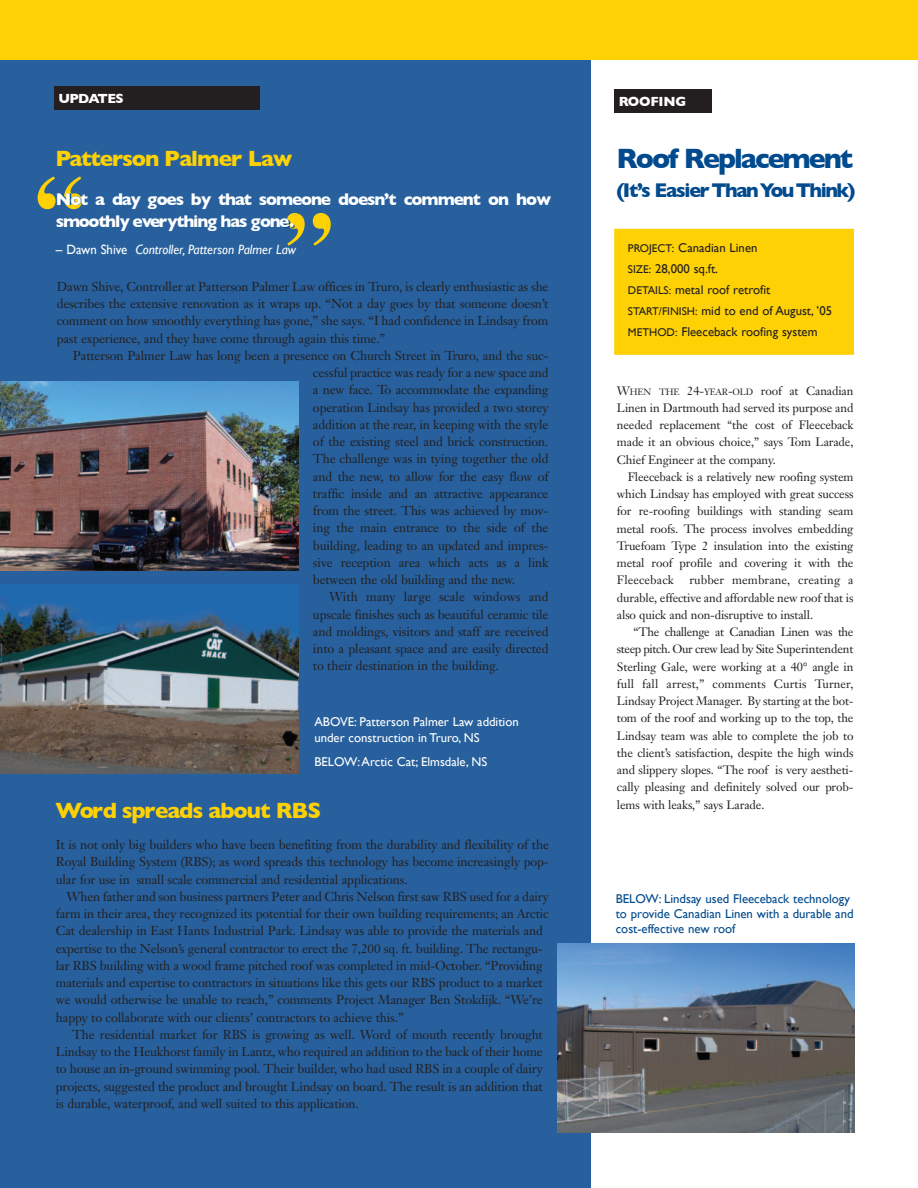
<style>
.page{position:relative;width:918px;height:1188px;background:#fff}
.page>*{position:absolute;margin:0;border:0;box-sizing:border-box;transform-origin:0 0}
.t1{font:700 97.5px "Times";color:#fed105}
.t2{font:700 28.5px "Gill Sans";letter-spacing:-.07em;color:#004a8d}
.t3{font:700 22.5px "Gill Sans";letter-spacing:-.05em;color:#fed105}
.t4{font:700 20.25px "Gill Sans";letter-spacing:-.075em;color:#004a8d}
.t5{font:700 17.25px/22.5px "Gill Sans";letter-spacing:-.065em;color:#fff}
.t6{font:italic 13.5px "Gill Sans";color:#fff}
.t7{font:700 13.5px "Gill Sans";letter-spacing:-.055em;color:#fff}
.t8{font:700 13.5px "Gill Sans";letter-spacing:-.01em;color:#fff}
.t9{font:12.75px/17.2px "Janson Text";letter-spacing:-.01em;color:#231f20;text-align:justify}
.t10{font:12.75px/21px "Gill Sans";color:#231f20}
.t11{font:12.75px/15px "Gill Sans";color:#004a8d}
.t12{font:12.75px/16.5px "Gill Sans";color:#fff}
.t13{font:12px/17.2px "Janson Text";letter-spacing:-.01em;color:#231f20;text-align:justify}
.s1{font-style:normal}
.s2{font-size:11.25px}
.s3{font-size:9px}
</style>
<div class="page">
<div style="left:0;top:0;width:590px;height:1188px;background:#27609d"></div>
<div style="left:0;top:0;width:918px;height:60px;background:#fed105"></div>
<div style="left:54px;top:86px;width:206px;height:24px;background:#231f20"></div>
<div style="left:614px;top:89px;width:98px;height:24px;background:#231f20"></div>
<div style="left:615px;top:229px;width:238px;height:125px;background:#fed105"></div>
<div style="left:614px;top:229px;width:240px;height:126px;border:1px solid #fed105"></div>
<img style="left:0;top:382px;width:298px;height:189px">
<img style="left:0;top:585px;width:298px;height:189px">
<img style="left:558px;top:943px;width:297px;height:189px">
<p class="t7" style="left:59px;top:91px;width:67px">UPDATES</p>
<h3 class="t3" style="left:56px;top:145px;width:238px">Patterson Palmer Law</h3>
<h3 class="t5" style="left:56px;top:187px;width:497px">Not a day goes by that someone doesn’t comment on how smoothly everything has gone.</h3>
<p class="t6" style="left:56px;top:242px;width:242px"><span class="s1">– Dawn Shive</span> Controller, Patterson Palmer Law</p>
<h1 class="t1" style="left:35px;top:171px;width:50px">“</h1>
<h1 class="t1" style="left:284px;top:207px;width:50px">”</h1>
<p class="t9" style="left:57px;top:279px;width:493px">Dawn Shive, Controller at Patterson Palmer Law offices in Truro, is clearly enthusiastic as she describes the extensive renovation as it wraps up. “Not a day goes by that someone doesn’t comment on how smoothly everything has gone,” she says. “I had confidence in Lindsay from past experience, and they have come through again this time.”</p>
<p class="t9" style="left:313px;top:348px;width:237px;text-indent:-240px">Patterson Palmer Law has long been a presence on Church Street in Truro, and the suc&shy;cessful practice was ready for a new space and a new face. To accommodate the expanding operation Lindsay has provided a two storey addition at the rear, in keeping with the style of the existing steel and brick construction.<br>The challenge was in tying together the old and the new, to allow for the easy flow of traffic inside and an attractive appearance from the street. This was achieved by mov&shy;ing the main entrance to the side of the building, leading to an updated and impres&shy;sive reception area which acts as a link between the old building and the new.</p>
<p class="t9" style="left:313px;top:590px;width:237px;text-indent:16px">With many large scale windows and upscale finishes such as beautiful ceramic tile and moldings, visitors and staff are received into a pleasant space and are easily directed to their destination in the building.</p>
<p class="t12" style="left:314px;top:713px;width:206px">ABOVE: Patterson Palmer Law addition under construction in Truro, NS</p>
<p class="t12" style="left:314px;top:753px;width:174px">BELOW:Arctic Cat; Elmsdale, NS</p>
<h3 class="t3" style="left:55px;top:797px;width:267px">Word spreads about RBS</h3>
<p class="t9" style="left:56px;top:837px;width:495px">It is not only big builders who have been benefiting from the durability and flexibility of the Royal Building System (RBS); as word spreads this technology has become increasingly pop&shy;ular for use in small scale commercial and residential applications.</p>
<p class="t9" style="left:56px;top:889px;width:495px;text-align:left;text-indent:11px">When father and son business partners Peter and Chris Nelson first saw RBS used for a dairy farm in their area, they recognized its potential for their own building requirements; an Arctic Cat dealership in East Hants Industrial Park. Lindsay was able to provide the materials and expertise to the Nelson’s general contractor to erect the 7,200 sq. ft. building. The rectangu&shy;lar RBS building with a wood frame pitched roof was completed in mid-October. “Providing materials and expertise to contractors in situations like this gets our RBS product to a market we would otherwise be unable to reach,” comments Project Manager Ben Stokdijk. “We’re happy to collaborate with our clients’ contractors to achieve this.”</p>
<p class="t9" style="left:56px;top:1027px;width:489px;text-indent:16px">The residential market for RBS is growing as well. Word of mouth recently brought Lindsay to the Heukhorst family in Lantz, who required an addition to the back of their home to house an in-ground swimming pool. Their builder, who had used RBS in a couple of dairy projects, suggested the product and brought Lindsay on board. The result is an addition that is durable, waterproof, and well suited to this application.</p>
<p class="t8" style="left:619px;top:94px;width:69px">ROOFING</p>
<h2 class="t2" style="left:617px;top:142px;width:238px">Roof Replacement</h2>
<h3 class="t4" style="left:617px;top:178px;width:240px">(It’s Easier Than You Think)</h3>
<p class="t10" style="left:628px;top:237px;width:206px"><span class="s2">PROJECT:</span> Canadian Linen<br><span class="s2">SIZE:</span> 28,000 sq.ft.<br><span class="s2">DETAILS:</span> metal roof retrofit<br><span class="s2">START/FINISH:</span> mid to end of August, ’05<br><span class="s2">METHOD:</span> Fleeceback roofing system</p>
<p class="t13" style="left:617px;top:383px;width:238px">W<span class="s3">HEN THE</span> 24-<span class="s3">YEAR</span>-<span class="s3">OLD</span> roof at Canadian Linen in Dartmouth had served its purpose and needed replacement “the cost of Fleeceback made it an obvious choice,” says Tom Larade, Chief Engineer at the company.</p>
<p class="t13" style="left:617px;top:469px;width:238px;text-indent:11px">Fleeceback is a relatively new roofing system which Lindsay has employed with great success for re-roofing buildings with standing seam metal roofs. The process involves embedding Truefoam Type 2 insulation into the existing metal roof profile and covering it with the Fleeceback</p>
<p class="t13" style="left:617px;top:573px;width:238px;text-indent:72px">rubber membrane, creating a durable, effective and affordable new roof that is also quick and non-disruptive to install.</p>
<p class="t13" style="left:617px;top:624px;width:238px;text-indent:17px">“The challenge at Canadian Linen was the steep pitch. Our crew lead by Site Superintendent Sterling Gale, were working at a 40° angle in full fall arrest,” comments Curtis Turner, Lindsay Project Manager. By starting at the bot&shy;tom of the roof and working up to the top, the Lindsay team was able to complete the job to the client’s satisfaction, despite the high winds and slippery slopes. “The roof is very aestheti&shy;cally pleasing and definitely solved our prob&shy;lems with leaks,” says Larade.</p>
<p class="t11" style="left:616px;top:891px;width:239px">BELOW: Lindsay used Fleeceback technology to provide Canadian Linen with a durable and cost-effective new roof</p>
</div>
